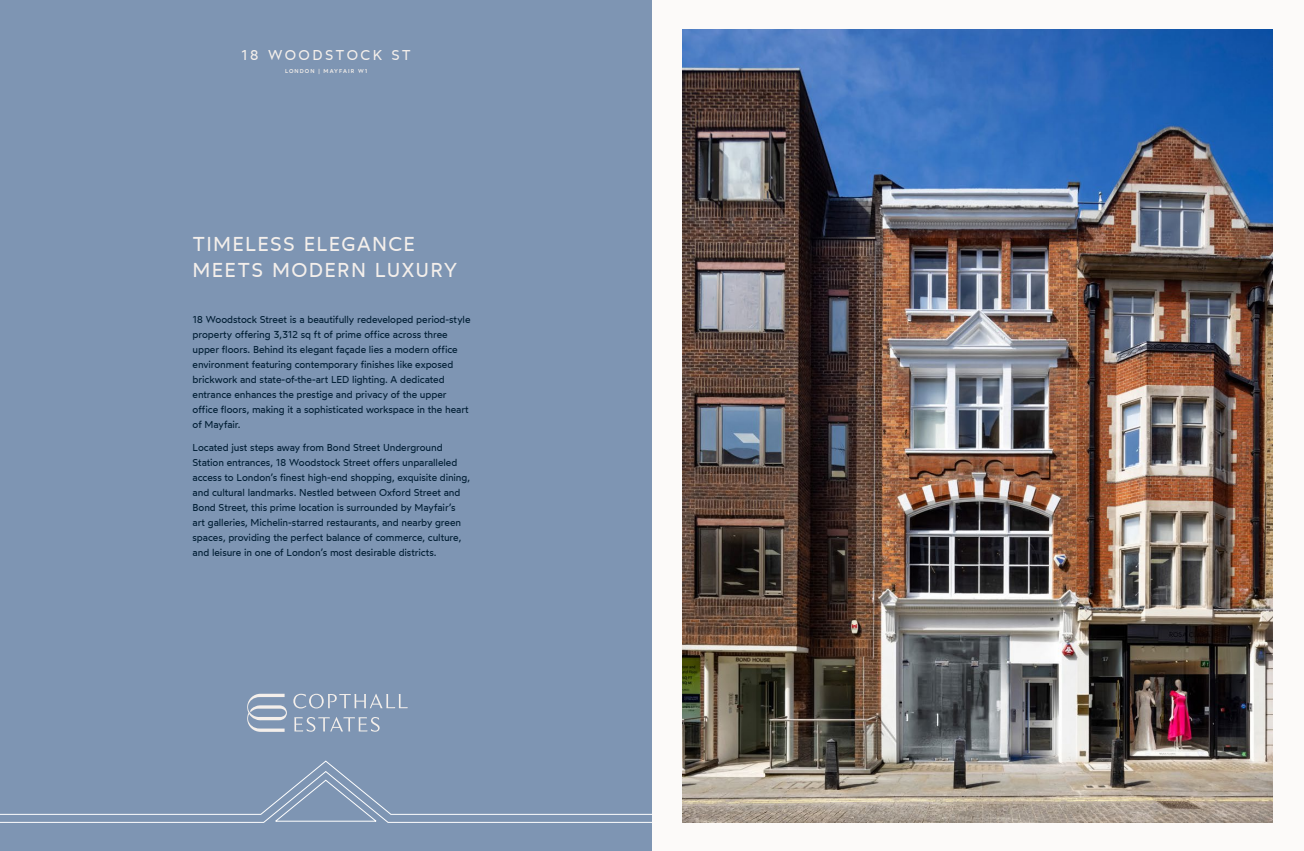
<style>
.page{position:relative;width:1304px;height:851px;background:#fff}
.page>*{position:absolute;margin:0;border:0;box-sizing:border-box;transform-origin:0 0}
.t1{font:20px/26px "Wotfard";letter-spacing:.06em;color:#f4efeb}
.t2{font:14.2px "Wotfard";letter-spacing:.175em;color:#f4efeb}
.t3{font:10px/15px "Wotfard";letter-spacing:-.01em;color:#001d33}
.t4{font:500 5.5px "Wotfard";letter-spacing:.2em;color:#f4efeb}
</style>
<div class="page">
<div style="left:652px;top:0;width:652px;height:850px;background:#fcfaf9"></div>
<img style="left:683px;top:29px;width:589px;height:793px">
<div style="left:0;top:0;width:652px;height:850px;background:#7e95b3"></div>
<svg style="left:247px;top:693px;width:40px;height:38px"></svg>
<svg style="left:294px;top:717px;width:86px;height:14px"></svg>
<svg style="left:293px;top:693px;width:115px;height:15px"></svg>
<svg style="left:0;top:760px;width:652px;height:62px"></svg>
<h2 class="t2" style="left:241px;top:46px;width:171px">18 WOODSTOCK ST</h2>
<p class="t4" style="left:285px;top:67px;width:84px">LONDON | MAYFAIR W1</p>
<h1 class="t1" style="left:193px;top:230px;width:266px">TIMELESS ELEGANCE<br>MEETS MODERN LUXURY</h1>
<p class="t3" style="left:193px;top:312px;width:279px">18 Woodstock Street is a beautifully redeveloped period-style property offering 3,312 sq ft of prime office across three upper floors. Behind its elegant façade lies a modern office environment featuring contemporary finishes like exposed brickwork and state-of-the-art LED lighting. A dedicated entrance enhances the prestige and privacy of the upper office floors, making it a sophisticated workspace in the heart of Mayfair.</p>
<p class="t3" style="left:193px;top:439px;width:279px">Located just steps away from Bond Street Underground Station entrances, 18 Woodstock Street offers unparalleled access to London’s finest high-end shopping, exquisite dining, and cultural landmarks. Nestled between Oxford Street and Bond Street, this prime location is surrounded by Mayfair’s art galleries, Michelin-starred restaurants, and nearby green spaces, providing the perfect balance of commerce, culture, and leisure in one of London’s most desirable districts.</p>
</div>
